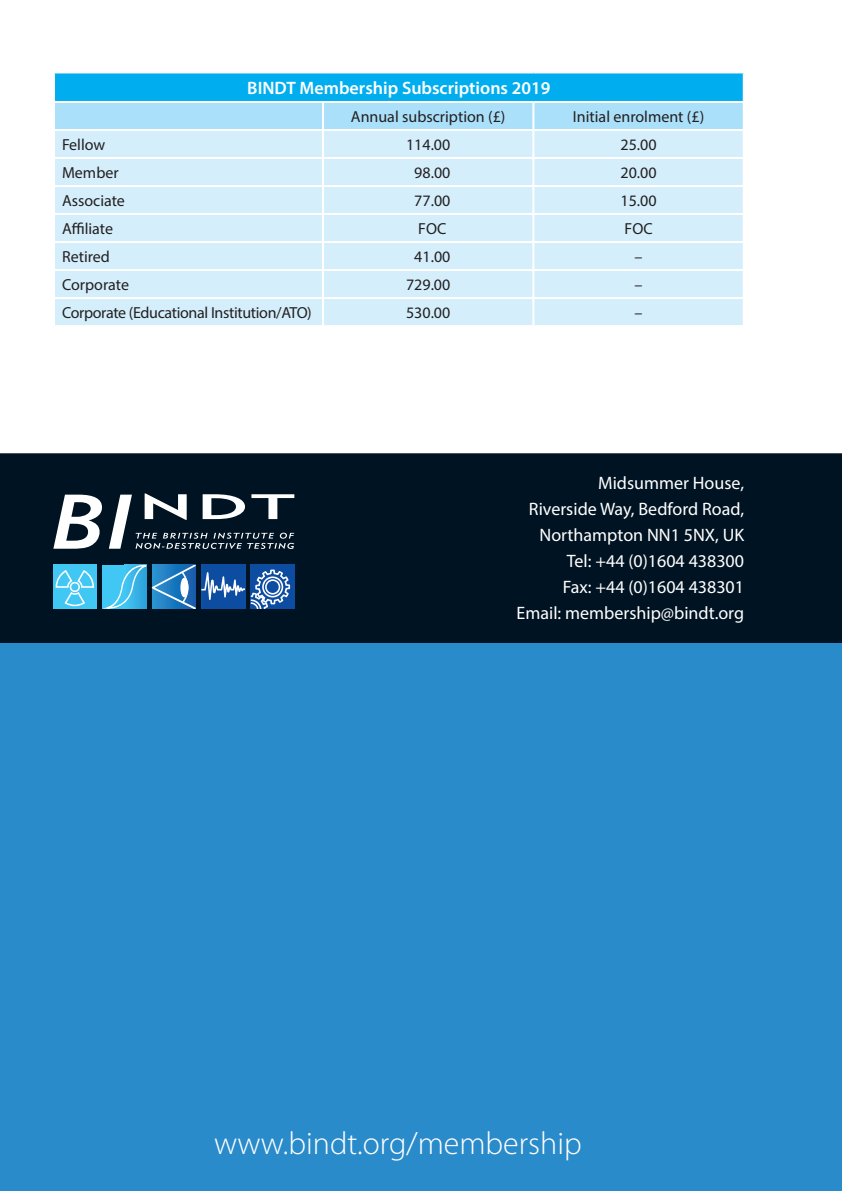
<style>
.page{position:relative;width:842px;height:1191px;background:#fff}
.page>*{position:absolute;margin:0;border:0;box-sizing:border-box;transform-origin:0 0}
.t1{font:300 32px "Myriad Pro";color:#fff}
.t2{font:18px/26px "Myriad Pro";color:#fff;text-align:right}
.Sub-heading{font:600 18px "Myriad Pro";color:#fff}
.Body_text{font:16px "Myriad Pro";color:#231f20}
.Body_text-2{font:16px "Myriad Pro";letter-spacing:-.02em;color:#231f20}
</style>
<div class="page">
<div style="left:0;top:636px;width:842px;height:555px;background:#2a8bcb"></div>
<div style="left:0;top:451px;width:842px;height:192px;background:#001322"></div>
<hr style="left:0;top:449px;width:842px;height:4px;background:#fff">
<svg style="left:102px;top:564px;width:44px;height:45px;background:#4cc1ec"></svg>
<div style="left:53px;top:565px;width:44px;height:44px;background:#40c7f4"></div>
<svg style="left:56px;top:570px;width:38px;height:36px"></svg>
<svg style="left:152px;top:565px;width:93px;height:44px;background:#3775b3"></svg>
<svg style="left:53px;top:494px;width:49px;height:55px"></svg>
<svg style="left:109px;top:493px;width:185px;height:56px"></svg>
<div style="left:251px;top:565px;width:43px;height:44px;background:#0d4da1"></div>
<svg style="left:251px;top:569px;width:39px;height:40px"></svg>
<div style="left:54px;top:72px;width:690px;height:30px;background:#00aeef"></div>
<div style="left:55px;top:103px;width:688px;height:26px;background:#aae0f9"></div>
<div style="left:55px;top:131px;width:688px;height:194px;background:#d4effb"></div>
<hr style="left:53px;top:71px;width:270px;height:2px;background:#fff">
<hr style="left:53px;top:73px;width:2px;height:28px;background:#fff">
<hr style="left:323px;top:71px;width:210px;height:2px;background:#fff">
<hr style="left:533px;top:71px;width:212px;height:2px;background:#fff">
<hr style="left:743px;top:73px;width:2px;height:28px;background:#fff">
<hr style="left:53px;top:101px;width:270px;height:2px;background:#fff">
<hr style="left:323px;top:101px;width:210px;height:2px;background:#fff">
<hr style="left:322px;top:103px;width:2px;height:26px;background:#fff">
<hr style="left:533px;top:101px;width:212px;height:2px;background:#fff">
<hr style="left:532px;top:103px;width:2px;height:26px;background:#fff">
<hr style="left:322px;top:131px;width:2px;height:26px;background:#fff">
<hr style="left:532px;top:131px;width:2px;height:26px;background:#fff">
<hr style="left:53px;top:157px;width:270px;height:2px;background:#fff">
<hr style="left:323px;top:157px;width:210px;height:2px;background:#fff">
<hr style="left:322px;top:159px;width:2px;height:26px;background:#fff">
<hr style="left:533px;top:157px;width:212px;height:2px;background:#fff">
<hr style="left:532px;top:159px;width:2px;height:26px;background:#fff">
<hr style="left:53px;top:185px;width:270px;height:2px;background:#fff">
<hr style="left:323px;top:185px;width:210px;height:2px;background:#fff">
<hr style="left:322px;top:187px;width:2px;height:26px;background:#fff">
<hr style="left:533px;top:185px;width:212px;height:2px;background:#fff">
<hr style="left:532px;top:187px;width:2px;height:26px;background:#fff">
<hr style="left:53px;top:213px;width:270px;height:2px;background:#fff">
<hr style="left:323px;top:213px;width:210px;height:2px;background:#fff">
<hr style="left:322px;top:215px;width:2px;height:26px;background:#fff">
<hr style="left:533px;top:213px;width:212px;height:2px;background:#fff">
<hr style="left:532px;top:215px;width:2px;height:26px;background:#fff">
<hr style="left:53px;top:241px;width:270px;height:2px;background:#fff">
<hr style="left:323px;top:241px;width:210px;height:2px;background:#fff">
<hr style="left:322px;top:243px;width:2px;height:26px;background:#fff">
<hr style="left:533px;top:241px;width:212px;height:2px;background:#fff">
<hr style="left:532px;top:243px;width:2px;height:26px;background:#fff">
<hr style="left:53px;top:269px;width:270px;height:2px;background:#fff">
<hr style="left:323px;top:269px;width:210px;height:2px;background:#fff">
<hr style="left:322px;top:271px;width:2px;height:26px;background:#fff">
<hr style="left:533px;top:269px;width:212px;height:2px;background:#fff">
<hr style="left:532px;top:271px;width:2px;height:26px;background:#fff">
<hr style="left:53px;top:297px;width:270px;height:2px;background:#fff">
<hr style="left:323px;top:297px;width:210px;height:2px;background:#fff">
<hr style="left:322px;top:299px;width:2px;height:26px;background:#fff">
<hr style="left:533px;top:297px;width:212px;height:2px;background:#fff">
<hr style="left:532px;top:299px;width:2px;height:26px;background:#fff">
<p class="Sub-heading" style="left:247px;top:76px;width:305px">BINDT Membership Subscriptions 2019</p>
<p class="Body_text" style="left:351px;top:107px;width:156px">Annual subscription (£)</p>
<p class="Body_text" style="left:573px;top:107px;width:133px">Initial enrolment (£)</p>
<p class="Body_text" style="left:62px;top:135px;width:45px">Fellow</p>
<p class="Body_text" style="left:406px;top:135px;width:46px">114.00</p>
<p class="Body_text" style="left:620px;top:135px;width:38px">25.00</p>
<p class="Body_text" style="left:62px;top:163px;width:58px">Member</p>
<p class="Body_text" style="left:414px;top:163px;width:38px">98.00</p>
<p class="Body_text" style="left:620px;top:163px;width:38px">20.00</p>
<p class="Body_text" style="left:62px;top:191px;width:64px">Associate</p>
<p class="Body_text" style="left:414px;top:191px;width:38px">77.00</p>
<p class="Body_text" style="left:620px;top:191px;width:38px">15.00</p>
<p class="Body_text" style="left:62px;top:219px;width:53px">Affiliate</p>
<p class="Body_text" style="left:418px;top:219px;width:30px">FOC</p>
<p class="Body_text" style="left:624px;top:219px;width:30px">FOC</p>
<p class="Body_text" style="left:62px;top:247px;width:49px">Retired</p>
<p class="Body_text" style="left:414px;top:247px;width:38px">41.00</p>
<p class="Body_text" style="left:635px;top:247px;width:9px">–</p>
<p class="Body_text" style="left:62px;top:275px;width:69px">Corporate</p>
<p class="Body_text" style="left:406px;top:275px;width:46px">729.00</p>
<p class="Body_text" style="left:635px;top:275px;width:9px">–</p>
<p class="Body_text-2" style="left:62px;top:303px;width:251px">Corporate (Educational Institution/ATO)</p>
<p class="Body_text" style="left:406px;top:303px;width:46px">530.00</p>
<p class="Body_text" style="left:635px;top:303px;width:9px">–</p>
<p class="t2" style="left:529px;top:469px;width:217px">Midsummer House,<br>Riverside Way, Bedford Road,</p>
<p class="t2" style="left:540px;top:521px;width:206px">Northampton NN1 5NX, UK</p>
<p class="t2" style="left:567px;top:547px;width:179px">Tel: +44 (0)1604 438300</p>
<p class="t2" style="left:563px;top:573px;width:183px">Fax: +44 (0)1604 438301</p>
<p class="t2" style="left:517px;top:599px;width:229px">Email: membership@bindt.org</p>
<p class="t1" style="left:214px;top:1125px;width:369px">www.bindt.org/membership</p>
</div>
